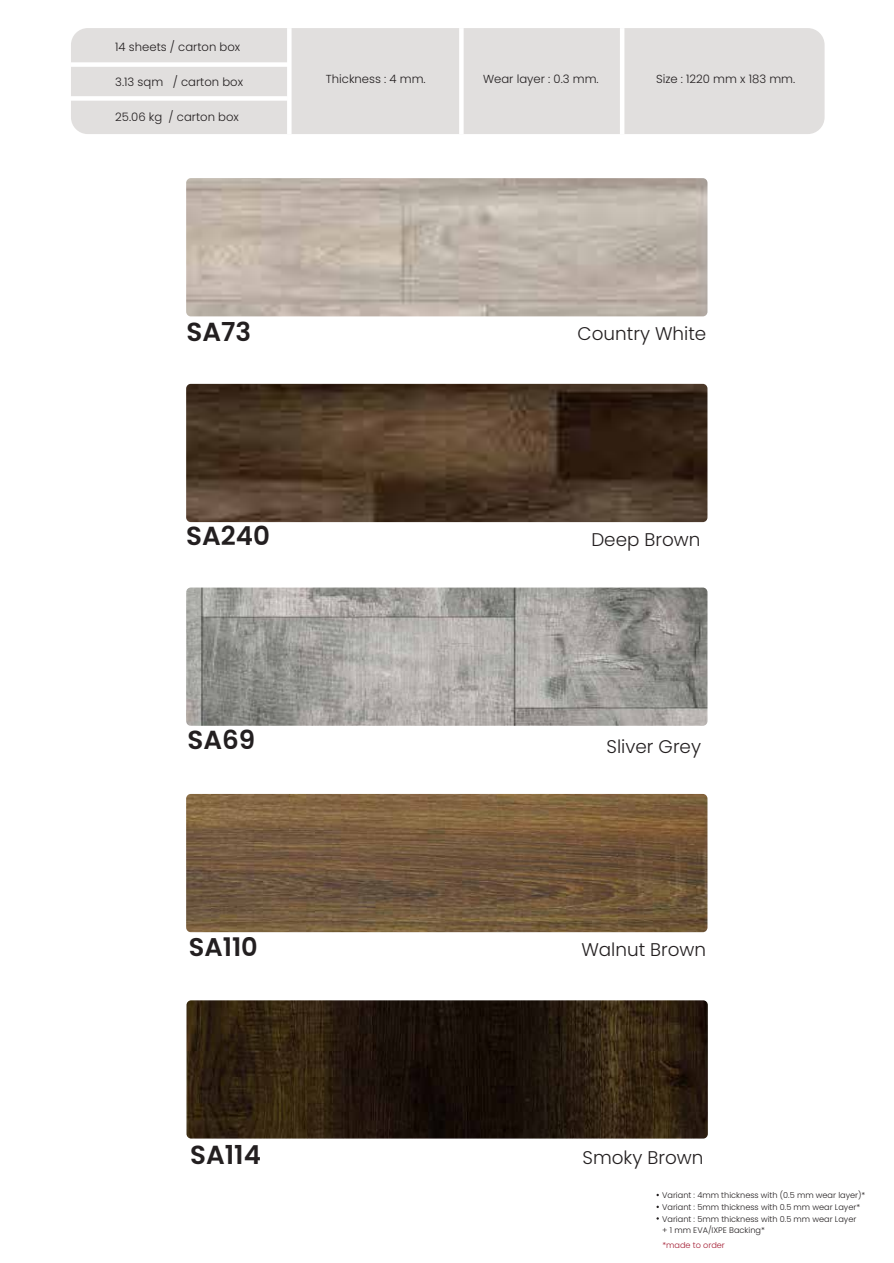
<style>
.page{position:relative;width:894px;height:1263px;background:#fff}
.page>*{position:absolute;margin:0;border:0;box-sizing:border-box;transform-origin:0 0}
.t1{font:600 26.1px "Poppins";color:#231f20}
.t2{font:600 25.65px "Poppins";color:#231f20}
.t3{font:300 18.3px "Poppins";color:#231f20}
.t4{font:300 11.55px "Poppins";color:#231f20}
.t5{font:300 8.1px/11.9px "Poppins";color:#231f20}
.t6{font:300 8.1px "Poppins";color:#a31c32}
</style>
<div class="page">
<img style="left:186px;top:1000px;width:521px;height:138px">
<img style="left:186px;top:794px;width:521px;height:138px">
<img style="left:186px;top:587px;width:521px;height:139px">
<svg style="left:186px;top:178px;width:521px;height:138px;background:#beb3a8"></svg>
<img style="left:186px;top:384px;width:521px;height:138px">
<div style="left:71px;top:28px;width:753px;height:106px;background:#e1dfde;border-radius:17px"></div>
<hr style="left:287px;top:28px;width:4px;height:106px;background:#fff">
<div style="left:71px;top:62px;width:218px;height:5px;background:#fff"></div>
<div style="left:69px;top:96px;width:218px;height:5px;background:#fff"></div>
<hr style="left:459px;top:28px;width:4px;height:106px;background:#fff">
<div style="left:619px;top:28px;width:5px;height:106px;background:#fff"></div>
<h3 class="t4" style="left:115px;top:40px;width:126px">14 sheets / carton box</h3>
<h3 class="t4" style="left:115px;top:75px;width:129px">3.13 sqm / carton box</h3>
<h3 class="t4" style="left:115px;top:110px;width:125px">25.06 kg / carton box</h3>
<h3 class="t4" style="left:326px;top:73px;width:101px">Thickness : 4 mm.</h3>
<h3 class="t4" style="left:483px;top:73px;width:117px">Wear layer : 0.3 mm.</h3>
<h3 class="t4" style="left:655px;top:73px;width:141px">Size : 1220 mm x 183 mm.</h3>
<h1 class="t1" style="left:186px;top:317px;width:66px">SA73</h1>
<h1 class="t1" style="left:186px;top:521px;width:85px">SA240</h1>
<h1 class="t1" style="left:187px;top:724px;width:69px">SA69</h1>
<h2 class="t2" style="left:189px;top:932px;width:70px">SA110</h2>
<h1 class="t1" style="left:190px;top:1139px;width:72px">SA114</h1>
<h3 class="t3" style="left:577px;top:323px;width:130px">Country White</h3>
<h3 class="t3" style="left:591px;top:528px;width:111px">Deep Brown</h3>
<h3 class="t3" style="left:606px;top:736px;width:96px">Sliver Grey</h3>
<h3 class="t3" style="left:581px;top:939px;width:126px">Walnut Brown</h3>
<h3 class="t3" style="left:582px;top:1147px;width:122px">Smoky Brown</h3>
<p class="t5" style="left:662px;top:1189px;width:205px">Variant : 4mm thickness with (0.5 mm wear layer)* Variant : 5mm thickness with 0.5 mm wear Layer* Variant : 5mm thickness with 0.5 mm wear Layer<br>+ 1 mm EVA/IXPE Backing*</p>
<p class="t6" style="left:662px;top:1240px;width:64px">*made to order</p>
</div>
